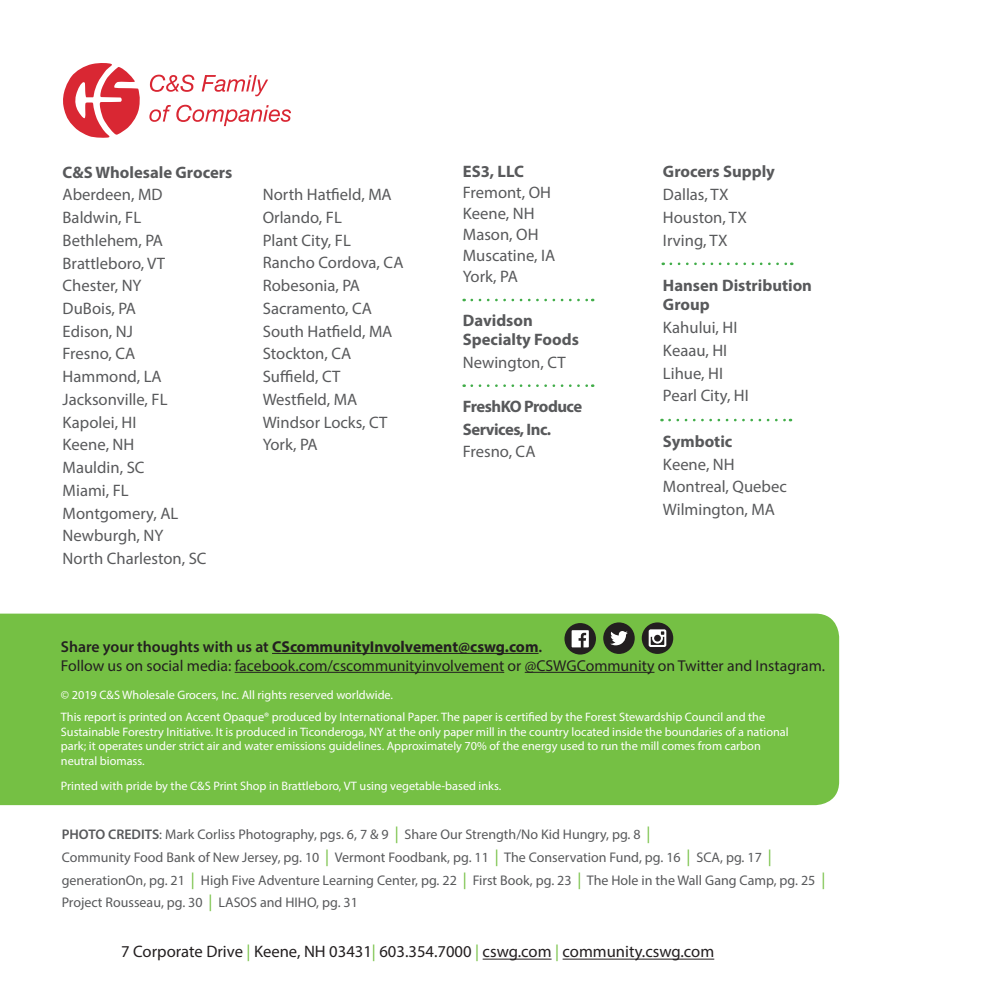
<style>
.page{position:relative;width:1008px;height:1008px;background:#fff}
.page>*{position:absolute;margin:0;border:0;box-sizing:border-box;transform-origin:0 0}
.t1{font:16.62px/22.8px "Myriad Pro";color:#58595b}
.t2{font:700 16.62px/19.2px "Myriad Pro";color:#58595b}
.t3{font:16.62px "Myriad Pro";color:#231f20}
.t4{font:700 16.62px/22.8px "Myriad Pro";letter-spacing:-.03em;color:#58595b}
.t5{font:15.75px/18.9px "Myriad Pro";color:#231f20}
.t6{font:14px/22.8px "Myriad Pro";color:#58595b}
.t7{font:12.25px/14.7px "Myriad Pro";color:#fff}
.s1{font-weight:600}
.s2{font-weight:700}
.s3{font-size:16.62px;color:#75c044}
.s4{color:#75c044}
</style>
<div class="page">
<div style="left:0;top:614px;width:839px;height:191px;background:#75c044"></div>
<hr style="left:483px;top:959px;width:69px;height:1px;background:#231f20">
<hr style="left:563px;top:959px;width:151px;height:1px;background:#231f20">
<hr style="left:272px;top:653px;width:267px;height:1px;background:#231f20">
<hr style="left:235px;top:672px;width:269px;height:1px;background:#231f20">
<hr style="left:525px;top:672px;width:129px;height:1px;background:#231f20">
<svg style="left:564px;top:623px;width:32px;height:32px"></svg>
<svg style="left:572px;top:630px;width:17px;height:17px"></svg>
<div style="left:642px;top:622px;width:31px;height:32px;background:#231f20;border-radius:50%"></div>
<svg style="left:649px;top:629px;width:17px;height:18px"></svg>
<div style="left:603px;top:622px;width:32px;height:32px;background:#231f20;border-radius:50%"></div>
<svg style="left:610px;top:631px;width:18px;height:14px"></svg>
<svg style="left:472px;top:299px;width:121px;height:2px"></svg>
<svg style="left:670px;top:419px;width:121px;height:2px"></svg>
<svg style="left:671px;top:263px;width:121px;height:2px"></svg>
<svg style="left:472px;top:384px;width:121px;height:3px"></svg>
<svg style="left:63px;top:63px;width:77px;height:75px"></svg>
<svg style="left:150px;top:75px;width:44px;height:17px"></svg>
<svg style="left:202px;top:75px;width:66px;height:21px"></svg>
<svg style="left:149px;top:105px;width:142px;height:21px"></svg>
<p class="t2" style="left:63px;top:162px;width:171px">C&amp;S Wholesale Grocers</p>
<p class="t1" style="left:63px;top:183px;width:145px">Aberdeen, MD<br>Baldwin, FL<br>Bethlehem, PA<br>Brattleboro, VT<br>Chester, NY<br>DuBois, PA<br>Edison, NJ<br>Fresno, CA<br>Hammond, LA<br>Jacksonville, FL<br>Kapolei, HI<br>Keene, NH<br>Mauldin, SC<br>Miami, FL<br>Montgomery, AL<br>Newburgh, NY<br>North Charleston, SC</p>
<p class="t1" style="left:263px;top:183px;width:142px">North Hatfield, MA<br>Orlando, FL<br>Plant City, FL<br>Rancho Cordova, CA<br>Robesonia, PA<br>Sacramento, CA<br>South Hatfield, MA<br>Stockton, CA<br>Suffield, CT<br>Westfield, MA<br>Windsor Locks, CT<br>York, PA</p>
<p class="t2" style="left:463px;top:162px;width:63px">ES3, LLC</p>
<p class="t1" style="left:463px;top:182px;width:94px;line-height:21px">Fremont, OH<br>Keene, NH<br>Mason, OH<br>Muscatine, IA<br>York, PA</p>
<p class="t2" style="left:463px;top:310px;width:118px">Davidson<br>Specialty Foods</p>
<p class="t1" style="left:463px;top:351px;width:105px">Newington, CT</p>
<p class="t4" style="left:463px;top:394px;width:121px">FreshKO Produce<br>Services, Inc.</p>
<p class="t1" style="left:463px;top:440px;width:74px">Fresno, CA</p>
<p class="t2" style="left:663px;top:162px;width:114px">Grocers Supply</p>
<p class="t1" style="left:663px;top:183px;width:85px">Dallas, TX<br>Houston, TX<br>Irving, TX</p>
<p class="t2" style="left:663px;top:275px;width:151px">Hansen Distribution<br>Group</p>
<p class="t1" style="left:663px;top:316px;width:87px">Kahului, HI<br>Keaau, HI<br>Lihue, HI<br>Pearl City, HI</p>
<p class="t2" style="left:663px;top:431px;width:71px">Symbotic</p>
<p class="t1" style="left:663px;top:452px;width:125px">Keene, NH<br>Montreal, Quebec<br>Wilmington, MA</p>
<p class="t5" style="left:61px;top:637px;width:766px"><span class="s1">Share your thoughts with us at</span> <span class="s2">CScommunityInvolvement@cswg.com</span><span class="s1">.<br></span>Follow us on social media: facebook.com/cscommunityinvolvement or @CSWGCommunity on Twitter and Instagram.</p>
<p class="t7" style="left:61px;top:684px;width:706px;line-height:21.7px">© 2019 C&amp;S Wholesale Grocers, Inc. All rights reserved worldwide.<br>This report is printed on Accent Opaque® produced by International Paper. The paper is certified by the Forest Stewardship Council and the</p>
<p class="t7" style="left:61px;top:724px;width:729px">Sustainable Forestry Initiative. It is produced in Ticonderoga, NY at the only paper mill in the country located inside the boundaries of a national park; it operates under strict air and water emissions guidelines. Approximately 70% of the energy used to run the mill comes from carbon neutral biomass.</p>
<p class="t7" style="left:61px;top:779px;width:442px">Printed with pride by the C&amp;S Print Shop in Brattleboro, VT using vegetable-based inks.</p>
<p class="t6" style="left:62px;top:823px;width:765px"><span class="s1">PHOTO CREDITS</span>: Mark Corliss Photography, pgs. 6, 7 &amp; 9 <span class="s3">|</span> Share Our Strength/No Kid Hungry, pg. 8 <span class="s3">|<br></span>Community Food Bank of New Jersey, pg. 10 <span class="s3">|</span> Vermont Foodbank, pg. 11 <span class="s3">|</span> The Conservation Fund, pg. 16 <span class="s3">|</span> SCA, pg. 17 <span class="s3">| </span>generationOn, pg. 21 <span class="s3">|</span> High Five Adventure Learning Center, pg. 22 <span class="s3">|</span> First Book, pg. 23 <span class="s3">|</span> The Hole in the Wall Gang Camp, pg. 25 <span class="s3">| </span>Project Rousseau, pg. 30 <span class="s3">|</span> LASOS and HIHO, pg. 31</p>
<p class="t3" style="left:121px;top:942px;width:595px">7 Corporate Drive <span class="s4">|</span> Keene, NH 03431<span class="s4">|</span> 603.354.7000 <span class="s4">|</span> cswg.com <span class="s4">|</span> community.cswg.com</p>
</div>
